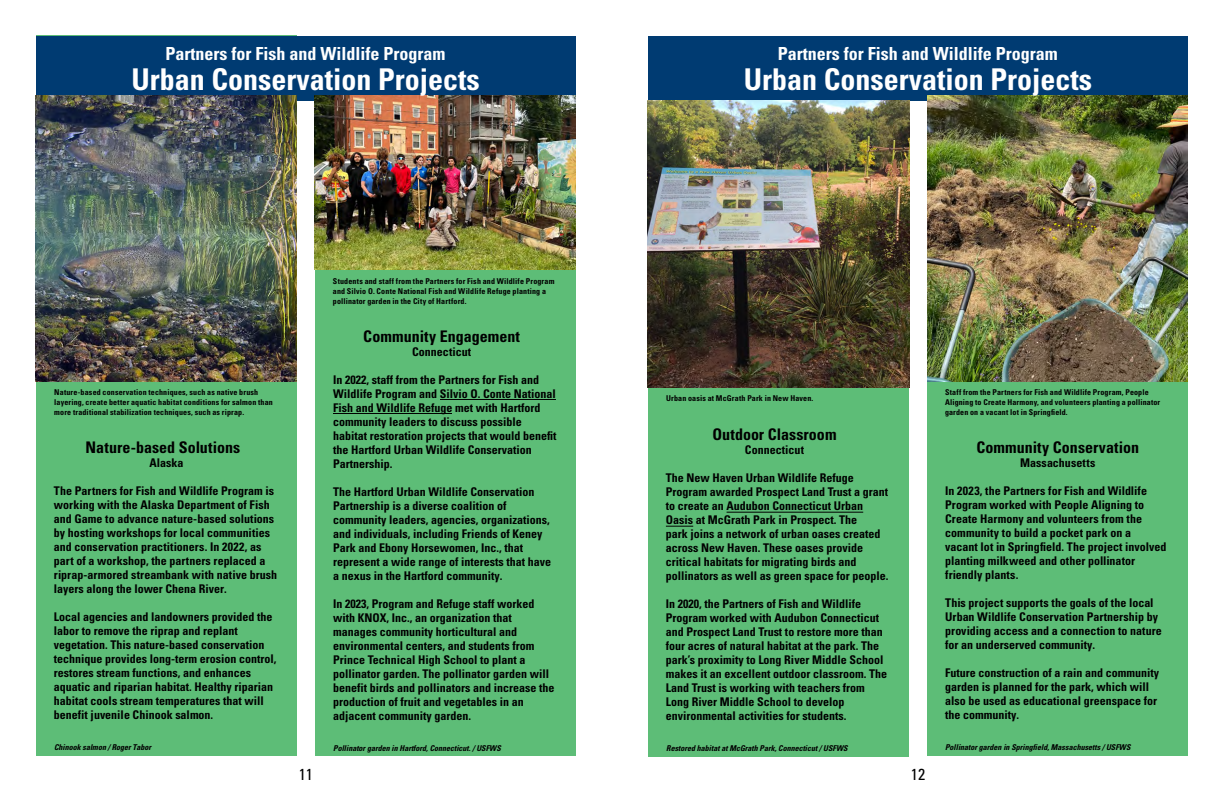
<style>
.page{position:relative;width:1224px;height:792px;background:#fff}
.page>*{position:absolute;margin:0;border:0;box-sizing:border-box;transform-origin:0 0}
.t1{font:700 condensed 30px "Univers";color:#fff}
.t2{font:700 condensed 18px "Univers";color:#fff}
.t3{font:700 condensed 16px "Univers";color:#000}
.t4{font:condensed 16px "Univers";color:#000}
.t5{font:700 condensed 12px/14px "Univers";color:#000}
.t6{font:700 condensed 8px/10px "Univers";letter-spacing:.02em;color:#000}
.t7{font:italic 700 condensed 8px "Univers";color:#000}
</style>
<div class="page">
<div style="left:927px;top:36px;width:261px;height:720px;background:#5dbd77"></div>
<div style="left:648px;top:36px;width:261px;height:720px;background:#5dbd77"></div>
<div style="left:315px;top:36px;width:261px;height:720px;background:#5dbd77"></div>
<div style="left:36px;top:36px;width:261px;height:720px;background:#5dbd77"></div>
<div style="left:36px;top:36px;width:539px;height:65px;background:#003b72"></div>
<div style="left:648px;top:36px;width:540px;height:65px;background:#003b72"></div>
<img style="left:315px;top:95px;width:261px;height:175px">
<img style="left:927px;top:95px;width:260px;height:286px">
<img style="left:36px;top:95px;width:260px;height:286px">
<img style="left:648px;top:101px;width:261px;height:286px">
<hr style="left:440px;top:400px;width:116px;height:1px;background:#000">
<hr style="left:333px;top:414px;width:119px;height:1px;background:#000">
<hr style="left:727px;top:512px;width:136px;height:1px;background:#000">
<svg style="left:666px;top:526px;width:27px;height:1px"></svg>
<p class="t2" style="left:166px;top:43px;width:281px">Partners for Fish and Wildlife Program</p>
<p class="t1" style="left:131px;top:61px;width:350px">Urban Conservation Projects</p>
<p class="t6" style="left:54px;top:387px;width:220px">Nature-based conservation techniques, such as native brush layering, create better aquatic habitat conditions for salmon than more traditional stabilization techniques, such as riprap.</p>
<p class="t3" style="left:86px;top:438px;width:156px">Nature-based Solutions</p>
<p class="t5" style="left:149px;top:456px;width:36px">Alaska</p>
<p class="t5" style="left:54px;top:484px;width:225px">The Partners for Fish and Wildlife Program is working with the Alaska Department of Fish and Game to advance nature-based solutions by hosting workshops for local communities and conservation practitioners. In 2022, as part of a workshop, the partners replaced a riprap-armored streambank with native brush layers along the lower Chena River.</p>
<p class="t5" style="left:54px;top:610px;width:224px">Local agencies and landowners provided the labor to remove the riprap and replant vegetation. This nature-based conservation technique provides long-term erosion control, restores stream functions, and enhances aquatic and riparian habitat. Healthy riparian habitat cools stream temperatures that will benefit juvenile Chinook salmon.</p>
<p class="t7" style="left:54px;top:742px;width:99px">Chinook salmon / Roger Tabor</p>
<p class="t6" style="left:333px;top:276px;width:223px">Students and staff from the Partners for Fish and Wildlife Program and Silvio O. Conte National Fish and Wildlife Refuge planting a pollinator garden in the City of Hartford.</p>
<p class="t3" style="left:363px;top:326px;width:158px">Community Engagement</p>
<p class="t5" style="left:412px;top:345px;width:61px">Connecticut</p>
<p class="t5" style="left:333px;top:373px;width:225px">In 2022, staff from the Partners for Fish and Wildlife Program and Silvio O. Conte National Fish and Wildlife Refuge met with Hartford community leaders to discuss possible habitat restoration projects that would benefit the Hartford Urban Wildlife Conservation Partnership.</p>
<p class="t5" style="left:333px;top:485px;width:219px">The Hartford Urban Wildlife Conservation Partnership is a diverse coalition of community leaders, agencies, organizations, and individuals, including Friends of Keney Park and Ebony Horsewomen, Inc., that represent a wide range of interests that have a nexus in the Hartford community.</p>
<p class="t5" style="left:333px;top:597px;width:223px">In 2023, Program and Refuge staff worked with KNOX, Inc., an organization that manages community horticultural and environmental centers, and students from Prince Technical High School to plant a pollinator garden. The pollinator garden will benefit birds and pollinators and increase the production of fruit and vegetables in an adjacent community garden.</p>
<p class="t7" style="left:333px;top:743px;width:169px">Pollinator garden in Hartford, Connecticut. / USFWS</p>
<h2 class="t2" style="left:778px;top:43px;width:281px">Partners for Fish and Wildlife Program</h2>
<h1 class="t1" style="left:744px;top:61px;width:350px">Urban Conservation Projects</h1>
<p class="t6" style="left:666px;top:393px;width:149px">Urban oasis at McGrath Park in New Haven.</p>
<p class="t3" style="left:712px;top:425px;width:126px">Outdoor Classroom</p>
<p class="t5" style="left:745px;top:443px;width:61px">Connecticut</p>
<p class="t5" style="left:666px;top:471px;width:224px">The New Haven Urban Wildlife Refuge Program awarded Prospect Land Trust a grant to create an Audubon Connecticut Urban Oasis at McGrath Park in Prospect. The<br>park joins a network of urban oases created across New Haven. These oases provide critical habitats for migrating birds and pollinators as well as green space for people.</p>
<p class="t5" style="left:666px;top:597px;width:223px">In 2020, the Partners of Fish and Wildlife Program worked with Audubon Connecticut and Prospect Land Trust to restore more than four acres of natural habitat at the park. The park’s proximity to Long River Middle School makes it an excellent outdoor classroom. The Land Trust is working with teachers from Long River Middle School to develop environmental activities for students.</p>
<p class="t7" style="left:666px;top:743px;width:183px">Restored habitat at McGrath Park, Connecticut / USFWS</p>
<p class="t6" style="left:945px;top:387px;width:217px">Staff from the Partners for Fish and Wildlife Program, People<br>Aligning to Create Harmony, and volunteers planting a pollinator garden on a vacant lot in Springfield.</p>
<p class="t3" style="left:976px;top:437px;width:164px">Community Conservation</p>
<p class="t5" style="left:1020px;top:455px;width:77px">Massachusetts</p>
<p class="t5" style="left:945px;top:483px;width:223px">In 2023, the Partners for Fish and Wildlife Program worked with People Aligning to Create Harmony and volunteers from the community to build a pocket park on a vacant lot in Springfield. The project involved planting milkweed and other pollinator friendly plants.</p>
<p class="t5" style="left:945px;top:595px;width:218px">This project supports the goals of the local Urban Wildlife Conservation Partnership by providing access and a connection to nature for an underserved community.</p>
<p class="t5" style="left:945px;top:665px;width:215px">Future construction of a rain and community garden is planned for the park, which will also be used as educational greenspace for the community.</p>
<p class="t7" style="left:945px;top:742px;width:187px">Pollinator garden in Springfield, Massachusetts / USFWS</p>
<h3 class="t4" style="left:299px;top:765px;width:16px">11</h3>
<h3 class="t4" style="left:911px;top:765px;width:16px">12</h3>
</div>
